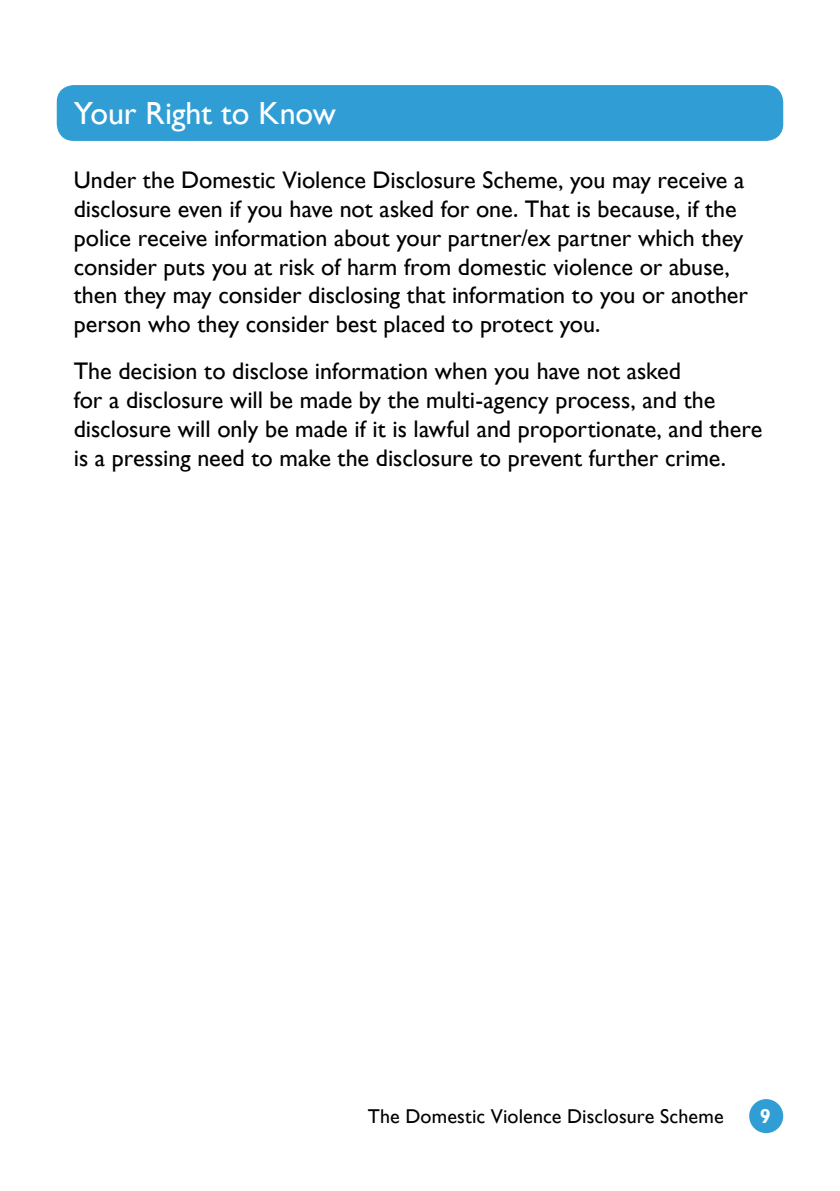
<style>
.page{position:relative;width:840px;height:1191px;background:#fff}
.page>*{position:absolute;margin:0;border:0;box-sizing:border-box;transform-origin:0 0}
.t1{font:32px "Gill Sans";letter-spacing:-.005em;color:#fff}
.t2{font:24px/28.8px "Gill Sans";color:#000}
.t3{font:20px "Gill Sans";letter-spacing:.005em;color:#000}
.t4{font:700 20px "Gill Sans";color:#fff}
</style>
<div class="page">
<div style="left:748px;top:1099px;width:34px;height:34px;background:#309ed5;border-radius:50%"></div>
<div style="left:57px;top:85px;width:725px;height:56px;background:#309ed5;border-radius:17px"></div>
<h1 class="t1" style="left:74px;top:94px;width:263px">Your Right to Know</h1>
<p class="t2" style="left:74px;top:166px;width:675px">Under the Domestic Violence Disclosure Scheme, you may receive a disclosure even if you have not asked for one. That is because, if the police receive information about your partner/ex partner which they consider puts you at risk of harm from domestic violence or abuse, then they may consider disclosing that information to you or another person who they consider best placed to protect you.</p>
<p class="t2" style="left:74px;top:357px;width:689px">The decision to disclose information when you have not asked<br>for a disclosure will be made by the multi-agency process, and the disclosure will only be made if it is lawful and proportionate, and there is a pressing need to make the disclosure to prevent further crime.</p>
<p class="t3" style="left:368px;top:1104px;width:357px">The Domestic Violence Disclosure Scheme</p>
<p class="t4" style="left:759px;top:1104px;width:13px">9</p>
</div>
